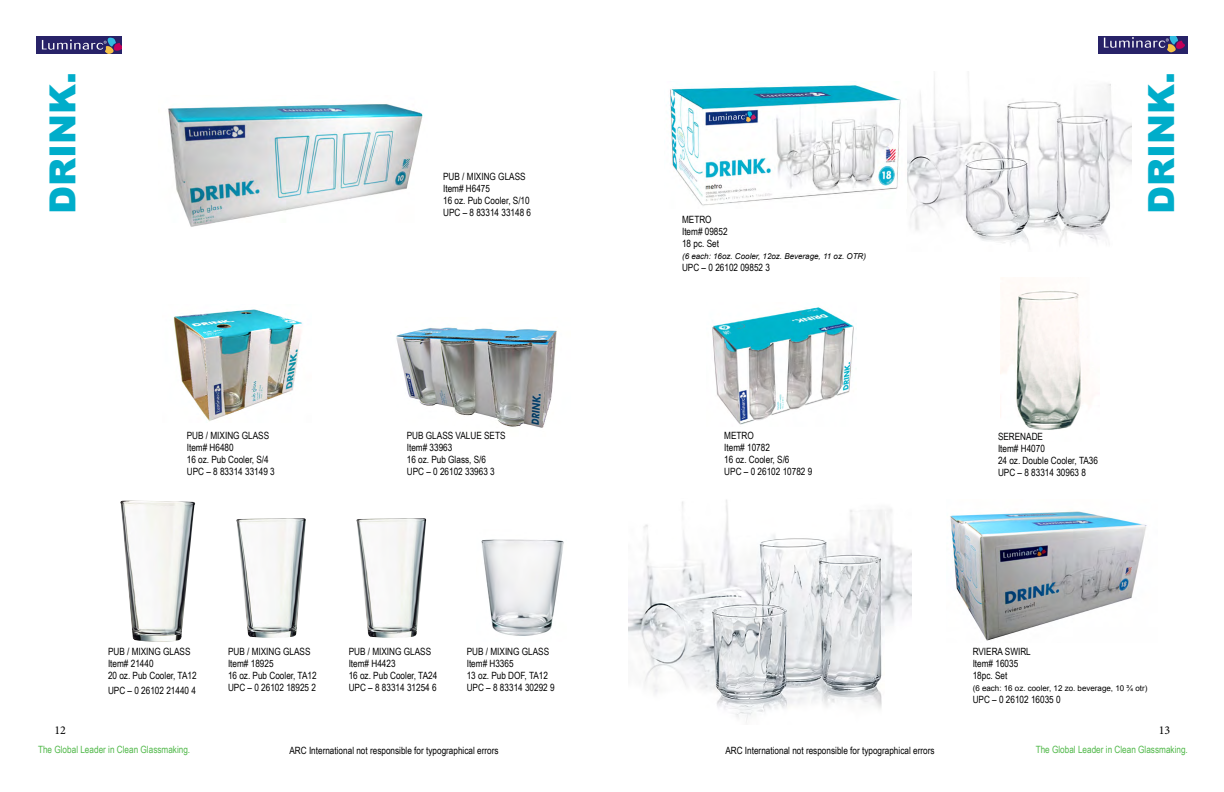
<style>
.page{position:relative;width:1224px;height:792px;background:#fff}
.page>*{position:absolute;margin:0;border:0;box-sizing:border-box;transform-origin:0 0}
.t1{font:900 36px "Arial";color:#00adca}
.t2{font:12px "Minion Pro";color:#000}
.t3{font:10px/12px "Arial Narrow";color:#000}
.t4{font:10px "Arial Narrow";color:#50b849}
.t5{font:italic 8px "Arial";color:#000}
.t6{font:8px "Arial";color:#000}
</style>
<div class="page">
<img style="left:1098px;top:36px;width:90px;height:18px">
<img style="left:36px;top:36px;width:85px;height:18px">
<img style="left:907px;top:78px;width:224px;height:167px">
<img style="left:628px;top:500px;width:283px;height:223px">
<img style="left:168px;top:104px;width:255px;height:123px">
<img style="left:236px;top:518px;width:70px;height:120px">
<img style="left:120px;top:500px;width:75px;height:142px">
<img style="left:481px;top:539px;width:83px;height:97px">
<img style="left:356px;top:518px;width:71px;height:120px">
<img style="left:173px;top:309px;width:129px;height:112px">
<img style="left:396px;top:327px;width:161px;height:101px">
<img style="left:950px;top:510px;width:197px;height:131px">
<img style="left:1000px;top:285px;width:90px;height:150px">
<img style="left:670px;top:85px;width:231px;height:121px">
<img style="left:712px;top:307px;width:142px;height:118px">
<h1 class="t1" style="left:37px;top:214px;width:143px;rotate:-90deg">DRINK.</h1>
<p class="t3" style="left:443px;top:170px;width:89px">PUB / MIXING GLASS<br>Item# H6475<br>16 oz. Pub Cooler, S/10<br>UPC – 8 83314 33148 6</p>
<p class="t3" style="left:187px;top:429px;width:89px">PUB / MIXING GLASS<br>Item# H6480<br>16 oz. Pub Cooler, S/4<br>UPC – 8 83314 33149 3</p>
<p class="t3" style="left:407px;top:429px;width:100px">PUB GLASS VALUE SETS<br>Item# 33963<br>16 oz. Pub Glass, S/6<br>UPC – 0 26102 33963 3</p>
<p class="t3" style="left:108px;top:645px;width:90px">PUB / MIXING GLASS<br>Item# 21440<br>20 oz. Pub Cooler, TA12</p>
<p class="t3" style="left:108px;top:684px;width:89px">UPC – 0 26102 21440 4</p>
<p class="t3" style="left:349px;top:645px;width:90px">PUB / MIXING GLASS<br>Item# H4423<br>16 oz. Pub Cooler, TA24<br>UPC – 8 83314 31254 6</p>
<p class="t3" style="left:228px;top:645px;width:90px">PUB / MIXING GLASS<br>Item# 18925<br>16 oz. Pub Cooler, TA12<br>UPC – 0 26102 18925 2</p>
<p class="t3" style="left:467px;top:645px;width:89px">PUB / MIXING GLASS<br>Item# H3365<br>13 oz. Pub DOF, TA12<br>UPC – 8 83314 30292 9</p>
<p class="t3" style="left:682px;top:213px;width:47px">METRO<br>Item# 09852<br>18 pc. Set</p>
<p class="t5" style="left:682px;top:251px;width:185px">(6 each: 16oz. Cooler, 12oz. Beverage, 11 oz. OTR)</p>
<p class="t3" style="left:682px;top:261px;width:89px">UPC – 0 26102 09852 3</p>
<p class="t3" style="left:724px;top:429px;width:89px">METRO<br>Item# 10782<br>16 oz. Cooler, S/6<br>UPC – 0 26102 10782 9</p>
<h1 class="t1" style="left:1135px;top:214px;width:143px;rotate:-90deg">DRINK.</h1>
<p class="t3" style="left:998px;top:430px;width:102px">SERENADE<br>Item# H4070<br>24 oz. Double Cooler, TA36<br>UPC – 8 83314 30963 8</p>
<p class="t3" style="left:973px;top:645px;width:60px">RVIERA SWIRL<br>Item# 16035<br>18pc. Set</p>
<p class="t6" style="left:973px;top:683px;width:176px">(6 each: 16 oz. cooler, 12 zo. beverage, 10 ¾ otr)</p>
<p class="t3" style="left:973px;top:693px;width:89px">UPC – 0 26102 16035 0</p>
<p class="t2" style="left:55px;top:722px;width:13px">12</p>
<p class="t2" style="left:1159px;top:722px;width:13px">13</p>
<p class="t4" style="left:38px;top:742px;width:154px">The Global Leader in Clean Glassmaking.</p>
<p class="t3" style="left:289px;top:744px;width:211px">ARC International not responsible for typographical errors</p>
<p class="t3" style="left:725px;top:744px;width:211px">ARC International not responsible for typographical errors</p>
<p class="t4" style="left:1036px;top:742px;width:154px">The Global Leader in Clean Glassmaking.</p>
</div>
